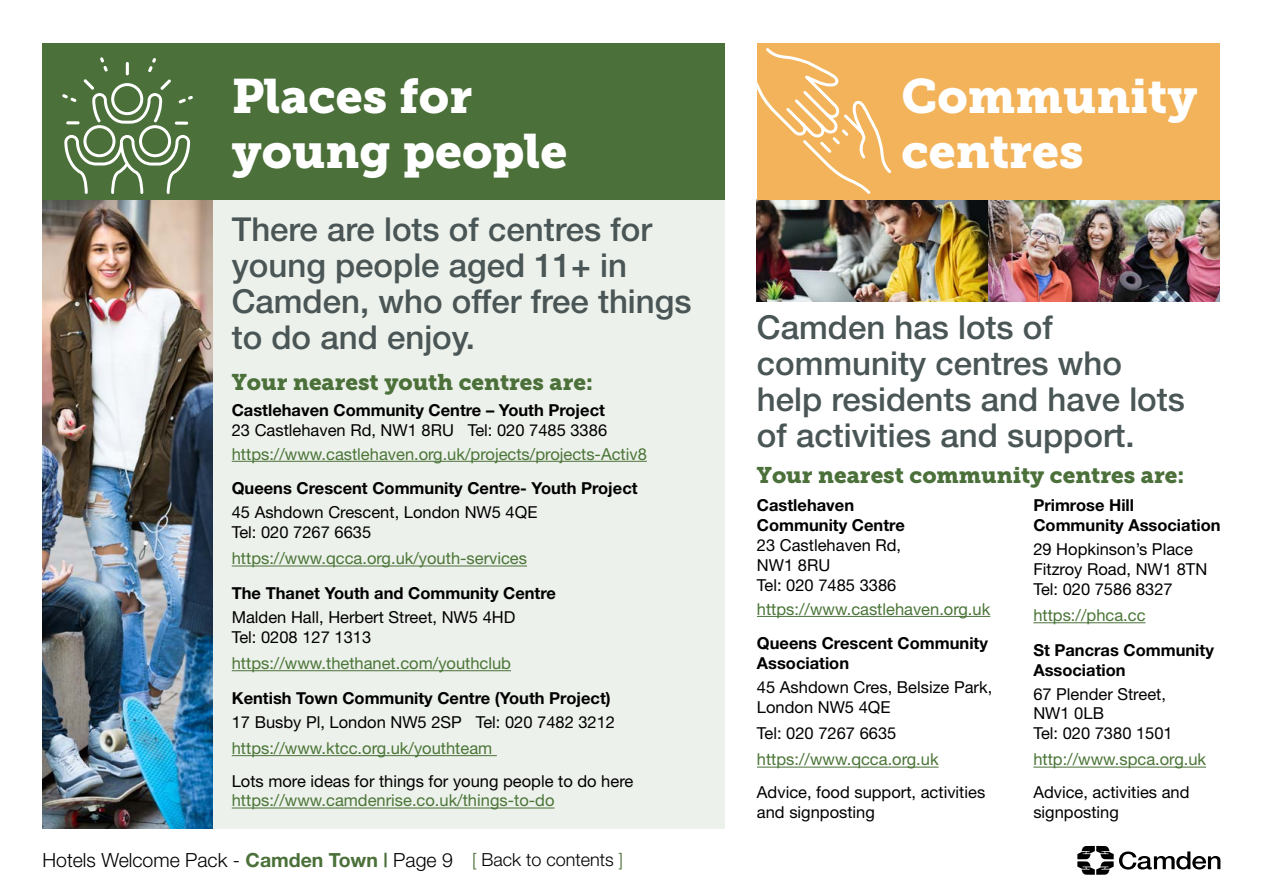
<style>
.page{position:relative;width:1263px;height:893px;background:#fff}
.page>*{position:absolute;margin:0;border:0;box-sizing:border-box;transform-origin:0 0}
.t1{font:48px/55.5px "Museo Slab 900";color:#fff}
.t2{font:500 33px/36px "Helvetica Neue";color:#4a5555}
.t3{font:22.5px "Museo Slab 900";color:#4b7039}
.t4{font:300 19.5px "Helvetica Neue";color:#000}
.t5{font:16.5px/19.8px "Helvetica Neue";color:#000}
.t6{font:16.5px "Helvetica Neue";color:#4a7537}
.t7{font:700 16.5px/19.8px "Helvetica Neue";color:#000}
.s1{font-weight:700;color:#4b7039}
.s2{font-size:18px;color:#4b7039}
.s3{font-size:18px}
</style>
<div class="page">
<div style="left:43px;top:89px;width:682px;height:804px;background:#edf1eb"></div>
<img style="left:43px;top:199px;width:170px;height:630px">
<img style="left:757px;top:199px;width:463px;height:103px">
<div style="left:757px;top:43px;width:463px;height:156px;background:#f2b35a"></div>
<div style="left:43px;top:43px;width:682px;height:156px;background:#4b7039"></div>
<hr style="left:232px;top:461px;width:415px;height:1px;background:#4b7039">
<hr style="left:232px;top:566px;width:295px;height:1px;background:#4b7039">
<hr style="left:232px;top:670px;width:279px;height:1px;background:#4b7039">
<hr style="left:232px;top:755px;width:265px;height:1px;background:#4b7039">
<hr style="left:232px;top:808px;width:322px;height:1px;background:#4b7039">
<hr style="left:757px;top:616px;width:233px;height:1px;background:#4b7039">
<hr style="left:757px;top:767px;width:181px;height:1px;background:#4b7039">
<hr style="left:1033px;top:622px;width:112px;height:1px;background:#4b7039">
<hr style="left:1033px;top:767px;width:173px;height:1px;background:#4b7039">
<svg style="left:757px;top:48px;width:135px;height:146px"></svg>
<svg style="left:62px;top:57px;width:131px;height:137px"></svg>
<div style="left:0;top:829px;width:1263px;height:64px;background:#fff"></div>
<svg style="left:1077px;top:846px;width:143px;height:29px"></svg>
<h1 class="t1" style="left:232px;top:68px;width:337px">Places for young people</h1>
<h2 class="t2" style="left:232px;top:211px;width:461px">There are lots of centres for young people aged 11+ in<br>Camden, who offer free things to do and enjoy.</h2>
<h3 class="t3" style="left:232px;top:369px;width:363px">Your nearest youth centres are:</h3>
<p class="t7" style="left:232px;top:400px;width:375px">Castlehaven Community Centre – Youth Project</p>
<p class="t5" style="left:232px;top:420px;width:377px">23 Castlehaven Rd, NW1 8RU Tel: 020 7485 3386</p>
<p class="t6" style="left:232px;top:444px;width:417px">https://www.castlehaven.org.uk/projects/projects-Activ8</p>
<p class="t7" style="left:232px;top:478px;width:407px">Queens Crescent Community Centre- Youth Project</p>
<p class="t5" style="left:232px;top:502px;width:307px">45 Ashdown Crescent, London NW5 4QE<br>Tel: 020 7267 6635</p>
<p class="t6" style="left:232px;top:549px;width:297px">https://www.qcca.org.uk/youth-services</p>
<p class="t7" style="left:232px;top:583px;width:326px">The Thanet Youth and Community Centre</p>
<p class="t5" style="left:232px;top:607px;width:285px">Malden Hall, Herbert Street, NW5 4HD<br>Tel: 0208 127 1313</p>
<p class="t6" style="left:232px;top:653px;width:281px">https://www.thethanet.com/youthclub</p>
<p class="t7" style="left:232px;top:688px;width:380px">Kentish Town Community Centre (Youth Project)</p>
<p class="t5" style="left:232px;top:712px;width:385px">17 Busby Pl, London NW5 2SP Tel: 020 7482 3212</p>
<p class="t6" style="left:232px;top:738px;width:262px">https://www.ktcc.org.uk/youthteam</p>
<p class="t5" style="left:232px;top:771px;width:403px">Lots more ideas for things for young people to do here</p>
<p class="t6" style="left:232px;top:791px;width:324px">https://www.camdenrise.co.uk/things-to-do</p>
<p class="t4" style="left:43px;top:848px;width:582px">Hotels Welcome Pack - <span class="s1">Camden Town |</span> Page 9 <span class="s2">[</span> <span class="s3">Back to contents</span> <span class="s2">]</span></p>
<h1 class="t1" style="left:901px;top:68px;width:298px">Community centres</h1>
<h2 class="t2" style="left:757px;top:309px;width:429px">Camden has lots of community centres who help residents and have lots of activities and support.</h2>
<h3 class="t3" style="left:757px;top:462px;width:429px">Your nearest community centres are:</h3>
<p class="t7" style="left:757px;top:495px;width:149px">Castlehaven<br>Community Centre</p>
<p class="t5" style="left:757px;top:535px;width:146px">23 Castlehaven Rd,<br>NW1 8RU<br>Tel: 020 7485 3386</p>
<p class="t6" style="left:757px;top:599px;width:235px">https://www.castlehaven.org.uk</p>
<p class="t7" style="left:757px;top:633px;width:233px">Queens Crescent Community<br>Association</p>
<p class="t5" style="left:757px;top:677px;width:237px">45 Ashdown Cres, Belsize Park,<br>London NW5 4QE</p>
<p class="t5" style="left:757px;top:723px;width:141px">Tel: 020 7267 6635</p>
<p class="t6" style="left:757px;top:750px;width:183px">https://www.qcca.org.uk</p>
<p class="t5" style="left:757px;top:782px;width:230px">Advice, food support, activities and signposting</p>
<p class="t7" style="left:1033px;top:495px;width:189px">Primrose Hill<br>Community Association</p>
<p class="t5" style="left:1033px;top:539px;width:175px">29 Hopkinson’s Place<br>Fitzroy Road, NW1 8TN<br>Tel: 020 7586 8327</p>
<p class="t6" style="left:1033px;top:605px;width:114px">https://phca.cc</p>
<p class="t7" style="left:1033px;top:640px;width:182px">St Pancras Community<br>Association</p>
<p class="t5" style="left:1033px;top:684px;width:141px">67 Plender Street,<br>NW1 0LB<br>Tel: 020 7380 1501</p>
<p class="t6" style="left:1033px;top:750px;width:174px">http://www.spca.org.uk</p>
<p class="t5" style="left:1033px;top:782px;width:158px">Advice, activities and signposting</p>
</div>
